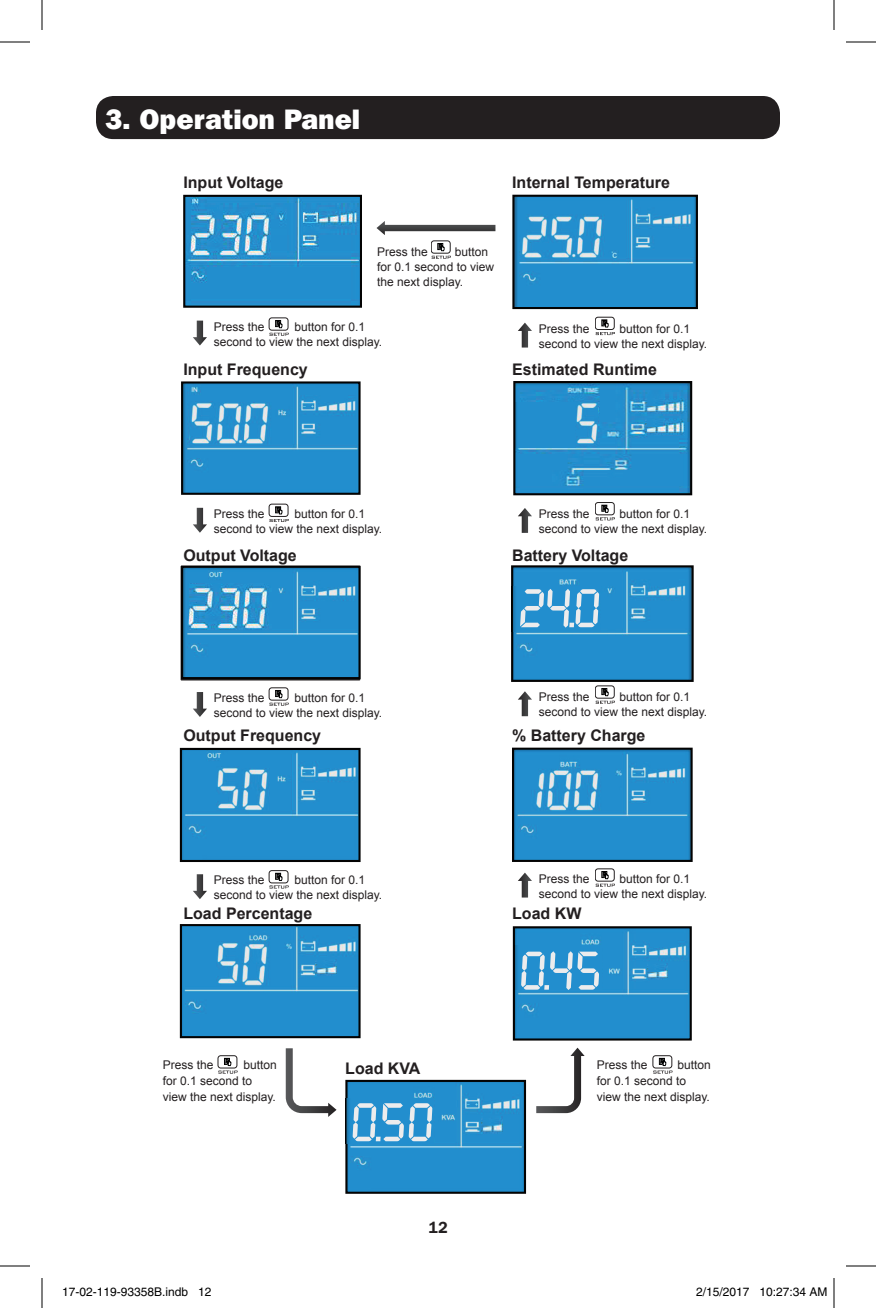
<style>
.page{position:relative;width:876px;height:1308px;background:#fff}
.page>*{position:absolute;margin:0;border:0;box-sizing:border-box;transform-origin:0 0}
.t1{font:57px "Lcd D";color:#ececed}
.t2{font:800 28px "Franklin Gothic IT Cby BT";color:#fff}
.t3{font:700 16px "Arial";color:#231f20}
.t4{font:600 16px "Franklin Gothic IT Cby BT";color:#231f20}
.t5{font:12px/15px "Arial";color:#231f20}
.t6{font:12px "Helvetica";color:#000}
</style>
<div class="page">
<div style="left:96px;top:96px;width:684px;height:43px;background:#231f20;border-radius:17px"></div>
<svg style="left:193px;top:321px;width:14px;height:25px"></svg>
<svg style="left:193px;top:508px;width:14px;height:25px"></svg>
<svg style="left:193px;top:692px;width:14px;height:25px"></svg>
<svg style="left:193px;top:874px;width:14px;height:25px"></svg>
<svg style="left:518px;top:873px;width:14px;height:25px"></svg>
<svg style="left:518px;top:691px;width:14px;height:25px"></svg>
<svg style="left:518px;top:508px;width:14px;height:25px"></svg>
<svg style="left:518px;top:323px;width:14px;height:25px"></svg>
<svg style="left:377px;top:221px;width:118px;height:14px"></svg>
<svg style="left:286px;top:1048px;width:51px;height:69px"></svg>
<svg style="left:536px;top:1048px;width:49px;height:65px"></svg>
<div style="left:269px;top:318px;width:19px;height:12px;border:1px solid #231f20;border-radius:3px"></div>
<svg style="left:269px;top:320px;width:20px;height:16px"></svg>
<div style="left:269px;top:504px;width:19px;height:13px;border:1px solid #231f20;border-radius:3px"></div>
<svg style="left:269px;top:507px;width:20px;height:15px"></svg>
<div style="left:269px;top:688px;width:19px;height:12px;border:1px solid #231f20;border-radius:3px"></div>
<svg style="left:269px;top:690px;width:20px;height:16px"></svg>
<div style="left:269px;top:870px;width:19px;height:13px;border:1px solid #231f20;border-radius:3px"></div>
<svg style="left:269px;top:873px;width:20px;height:15px"></svg>
<div style="left:595px;top:869px;width:19px;height:12px;border:1px solid #231f20;border-radius:3px"></div>
<svg style="left:596px;top:871px;width:19px;height:16px"></svg>
<div style="left:595px;top:686px;width:19px;height:12px;border:1px solid #231f20;border-radius:3px"></div>
<svg style="left:596px;top:688px;width:19px;height:16px"></svg>
<div style="left:595px;top:502px;width:19px;height:13px;border:1px solid #231f20;border-radius:3px"></div>
<svg style="left:596px;top:505px;width:19px;height:15px"></svg>
<div style="left:595px;top:317px;width:19px;height:13px;border:1px solid #231f20;border-radius:3px"></div>
<svg style="left:596px;top:320px;width:19px;height:15px"></svg>
<div style="left:431px;top:241px;width:19px;height:12px;border:1px solid #231f20;border-radius:3px"></div>
<svg style="left:432px;top:243px;width:19px;height:16px"></svg>
<div style="left:218px;top:1055px;width:19px;height:13px;border:1px solid #231f20;border-radius:3px"></div>
<svg style="left:218px;top:1058px;width:20px;height:16px"></svg>
<div style="left:653px;top:1055px;width:19px;height:13px;border:1px solid #231f20;border-radius:3px"></div>
<svg style="left:653px;top:1058px;width:19px;height:16px"></svg>
<svg style="left:186px;top:198px;width:173px;height:107px;background:#3396cf"></svg>
<div style="left:183px;top:195px;width:179px;height:113px;border:2px solid #030303"></div>
<div style="left:181px;top:381px;width:180px;height:114px;border:2px solid #030303"></div>
<div style="left:181px;top:566px;width:180px;height:113px;border:2px solid #030303"></div>
<div style="left:180px;top:748px;width:181px;height:114px;border:2px solid #030303"></div>
<div style="left:180px;top:924px;width:181px;height:114px;border:2px solid #030303"></div>
<div style="left:345px;top:1080px;width:181px;height:114px;border:2px solid #030303"></div>
<div style="left:513px;top:926px;width:179px;height:115px;border:2px solid #030303"></div>
<svg style="left:515px;top:751px;width:175px;height:108px;background:#3194cf"></svg>
<div style="left:512px;top:748px;width:181px;height:114px;border:2px solid #030303"></div>
<div style="left:511px;top:565px;width:183px;height:117px;border:2px solid #030303"></div>
<div style="left:513px;top:381px;width:179px;height:114px;border:2px solid #030303"></div>
<svg style="left:515px;top:198px;width:180px;height:108px;background:#3395ce"></svg>
<div style="left:512px;top:195px;width:186px;height:114px;border:2px solid #030303"></div>
<svg style="left:182px;top:382px;width:178px;height:112px;background:#318fc6"></svg>
<svg style="left:181px;top:749px;width:179px;height:112px;background:#2d8fc8"></svg>
<svg style="left:181px;top:925px;width:179px;height:112px;background:#2e90c8"></svg>
<svg style="left:182px;top:567px;width:178px;height:111px;background:#3090c8"></svg>
<svg style="left:514px;top:382px;width:177px;height:112px;background:#2d8ec7"></svg>
<svg style="left:512px;top:566px;width:181px;height:115px;background:#268ac5"></svg>
<svg style="left:514px;top:927px;width:177px;height:113px;background:#278bc6"></svg>
<svg style="left:345px;top:1081px;width:180px;height:112px;background:#288cc6"></svg>
<hr style="left:0;top:42px;width:30px;height:1px;background:#000">
<hr style="left:846px;top:42px;width:30px;height:1px;background:#000">
<hr style="left:0;top:1266px;width:30px;height:1px;background:#000">
<hr style="left:846px;top:1266px;width:30px;height:1px;background:#000">
<hr style="left:42px;top:0;width:1px;height:30px;background:#000">
<hr style="left:42px;top:1278px;width:1px;height:30px;background:#000">
<hr style="left:834px;top:0;width:1px;height:30px;background:#000">
<hr style="left:834px;top:1278px;width:1px;height:30px;background:#000">
<div style="left:767px;top:1288px;width:5px;height:8px;border:1px solid #fff;border-radius:50%"></div>
<div style="left:766px;top:1287px;width:7px;height:10px;border:1px solid #fff;border-radius:50%"></div>
<p class="t2" style="left:105px;top:101px;width:257px">3. Operation Panel</p>
<p class="t3" style="left:183px;top:171px;width:102px">Input Voltage</p>
<p class="t3" style="left:512px;top:171px;width:159px">Internal Temperature</p>
<p class="t5" style="left:377px;top:244px;width:118px;text-indent:77px">button for 0.1 second to view the next display.</p>
<p class="t5" style="left:377px;top:244px;width:52px">Press the</p>
<p class="t5" style="left:214px;top:319px;width:170px;text-indent:81px">button for 0.1 second to view the next display.</p>
<p class="t5" style="left:214px;top:319px;width:52px">Press the</p>
<p class="t5" style="left:539px;top:321px;width:170px;text-indent:81px">button for 0.1 second to view the next display.</p>
<p class="t5" style="left:539px;top:321px;width:52px">Press the</p>
<p class="t3" style="left:183px;top:358px;width:126px">Input Frequency</p>
<p class="t3" style="left:512px;top:358px;width:146px">Estimated Runtime</p>
<p class="t5" style="left:214px;top:506px;width:170px;text-indent:81px">button for 0.1 second to view the next display.</p>
<p class="t5" style="left:214px;top:506px;width:52px">Press the</p>
<p class="t5" style="left:539px;top:506px;width:170px;text-indent:81px">button for 0.1 second to view the next display.</p>
<p class="t5" style="left:539px;top:506px;width:52px">Press the</p>
<p class="t3" style="left:183px;top:544px;width:115px">Output Voltage</p>
<p class="t3" style="left:512px;top:544px;width:118px">Battery Voltage</p>
<p class="t5" style="left:214px;top:691px;width:170px;text-indent:81px">button for 0.1 second to view the next display.</p>
<p class="t5" style="left:214px;top:691px;width:52px">Press the</p>
<p class="t1" style="left:518px;top:580px;width:84px">24.0</p>
<p class="t5" style="left:539px;top:690px;width:170px;text-indent:81px">button for 0.1 second to view the next display.</p>
<p class="t5" style="left:539px;top:690px;width:52px">Press the</p>
<p class="t3" style="left:183px;top:725px;width:139px">Output Frequency</p>
<p class="t3" style="left:512px;top:725px;width:135px">% Battery Charge</p>
<p class="t5" style="left:539px;top:871px;width:170px;text-indent:81px">button for 0.1 second to view the next display.</p>
<p class="t5" style="left:214px;top:873px;width:170px;text-indent:81px">button for 0.1 second to view the next display.</p>
<p class="t5" style="left:539px;top:871px;width:52px">Press the</p>
<p class="t5" style="left:214px;top:873px;width:52px">Press the</p>
<p class="t3" style="left:183px;top:902px;width:130px">Load Percentage</p>
<p class="t3" style="left:512px;top:902px;width:71px">Load KW</p>
<p class="t1" style="left:518px;top:942px;width:84px">0.45</p>
<p class="t5" style="left:163px;top:1057px;width:116px;line-height:16px;text-indent:81px">button for 0.1 second to view the next display.</p>
<p class="t5" style="left:597px;top:1057px;width:52px">Press the</p>
<p class="t5" style="left:597px;top:1057px;width:116px;line-height:16px;text-indent:81px">button for 0.1 second to view the next display.</p>
<p class="t5" style="left:163px;top:1057px;width:52px">Press the</p>
<p class="t3" style="left:345px;top:1057px;width:77px">Load KVA</p>
<p class="t1" style="left:349px;top:1094px;width:86px">0.50</p>
<h3 class="t4" style="left:428px;top:1217px;width:21px">12</h3>
<p class="t6" style="left:62px;top:1285px;width:151px">17-02-119-93358B.indb 12</p>
<p class="t6" style="left:696px;top:1285px;width:133px">2/15/2017 10:27:34 AM</p>
</div>
